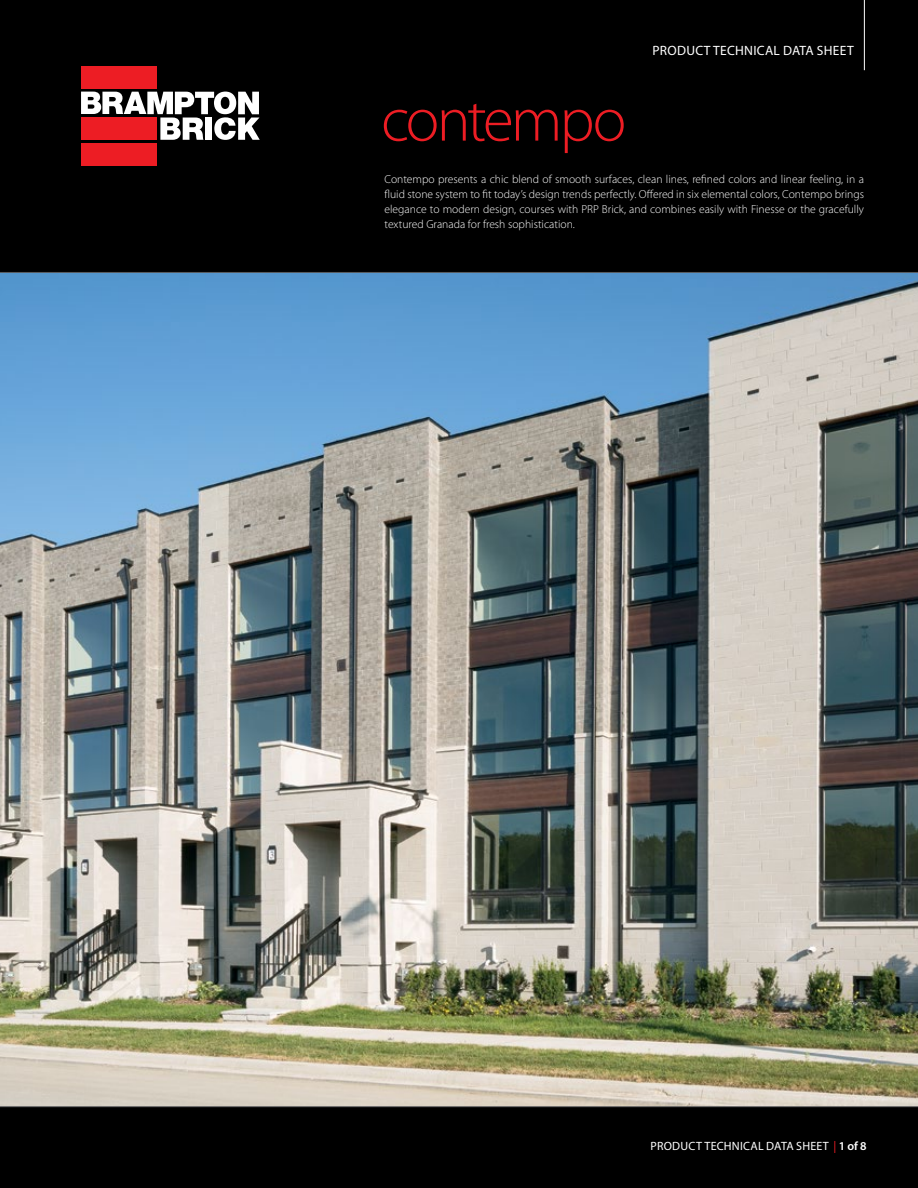
<style>
.page{position:relative;width:918px;height:1188px;background:#000}
.page>*{position:absolute;margin:0;border:0;box-sizing:border-box;transform-origin:0 0}
.t1{font:300 63px "Myriad Pro";letter-spacing:-.045em;color:#ed1d24}
.t2{font:13.5px "Myriad Pro";letter-spacing:.02em;color:#fff}
.t3{font:12px "Myriad Pro";letter-spacing:.02em;color:#fff}
.t4{font:300 11.7px/15px "Myriad Pro";color:#fff;text-align:justify}
.s1{color:#ed1d24}
.s2{font-weight:600}
</style>
<div class="page">
<img style="left:0;top:272px;width:918px;height:835px">
<div style="left:81px;top:66px;width:76px;height:22px;background:#ed1d24"></div>
<div style="left:81px;top:143px;width:76px;height:22px;background:#ed1d24"></div>
<svg style="left:81px;top:92px;width:179px;height:48px"></svg>
<hr style="left:864px;top:0;width:1px;height:70px;background:#fff">
<p class="t2" style="left:653px;top:42px;width:203px">PRODUCT TECHNICAL DATA SHEET</p>
<h1 class="t1" style="left:381px;top:82px;width:247px">contempo</h1>
<p class="t4" style="left:384px;top:172px;width:481px">Contempo presents a chic blend of smooth surfaces, clean lines, refined colors and linear feeling, in a fluid stone system to fit today’s design trends perfectly. Offered in six elemental colors, Contempo brings elegance to modern design, courses with PRP Brick, and combines easily with Finesse or the gracefully textured Granada for fresh sophistication.</p>
<p class="t3" style="left:651px;top:1138px;width:218px">PRODUCT TECHNICAL DATA SHEET <span class="s1">|</span> <span class="s2">1 of 8</span></p>
</div>
